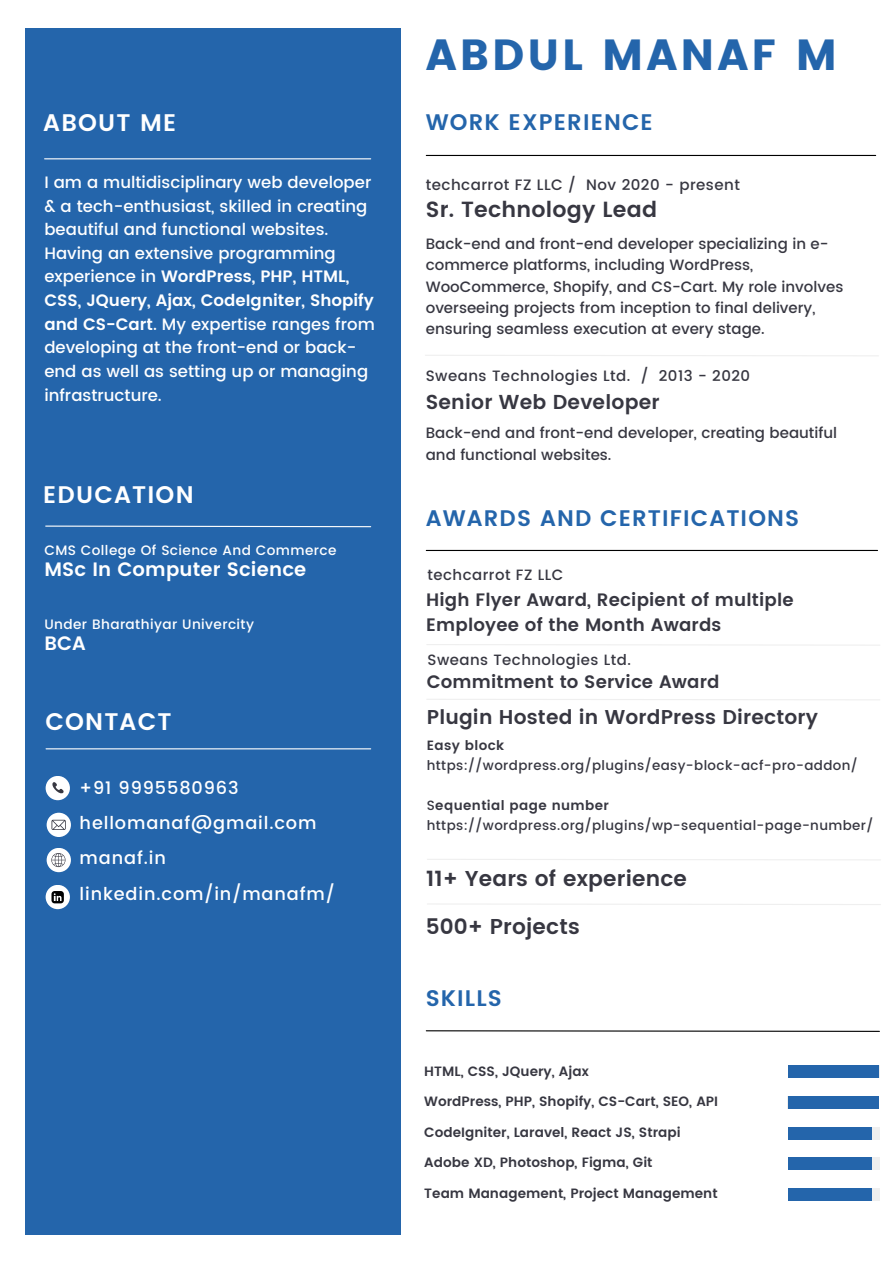
<style>
.page{position:relative;width:894px;height:1264px;background:#fff}
.page>*{position:absolute;margin:0;border:0;box-sizing:border-box;transform-origin:0 0}
.t1{font:43.5px "Poppins";letter-spacing:.07em;color:#2465ab}
.t2{font:600 24px "Poppins";letter-spacing:.05em;color:#fff}
.t3{font:600 22.5px "Poppins";letter-spacing:.05em;color:#2465ab}
.t4{font:600 21.9px "Poppins";letter-spacing:.01em;color:#373741}
.t5{font:600 21.45px "Poppins";letter-spacing:.01em;color:#373741}
.t6{font:600 20.1px "Poppins";letter-spacing:.01em;color:#373741}
.t7{font:600 19.95px "Poppins";letter-spacing:.01em;color:#373741}
.t8{font:600 19.35px "Poppins";letter-spacing:.01em;color:#fff}
.t9{font:600 18px/24.8px "Poppins";letter-spacing:.01em;color:#373741}
.t10{font:500 17.7px "Poppins";letter-spacing:.05em;color:#fff}
.t11{font:500 16.5px/23.7px "Poppins";color:#fff}
.t12{font:500 15px/21.3px "Poppins";color:#373741}
.t13{font:500 15px "Poppins";letter-spacing:.03em;color:#373741}
.t14{font:500 14.85px "Poppins";letter-spacing:.03em;color:#373741}
.t15{font:500 13.65px "Poppins";letter-spacing:.03em;color:#fff}
.t16{font:600 13.5px "Poppins";color:#373741}
.t17{font:500 13.35px "Poppins";letter-spacing:.03em;color:#373741}
.t18{font:600 13.35px "Poppins";letter-spacing:.03em;color:#373741}
.s1{font-weight:600}
.s2{font-weight:500}
</style>
<div class="page">
<div style="left:26px;top:28px;width:375px;height:1207px;background:#2465ab"></div>
<hr style="left:46px;top:748px;width:324px;height:1px;background:#fff">
<svg style="left:45px;top:525px;width:327px;height:3px"></svg>
<hr style="left:45px;top:158px;width:325px;height:1px;background:#fff">
<svg style="left:425px;top:1030px;width:455px;height:2px"></svg>
<div style="left:46px;top:776px;width:24px;height:24px;background:#fff;border-radius:50%"></div>
<svg style="left:52px;top:782px;width:12px;height:12px"></svg>
<div style="left:47px;top:812px;width:24px;height:25px;background:#fff;border-radius:50%"></div>
<div style="left:47px;top:847px;width:24px;height:25px;background:#fff;border-radius:50%"></div>
<svg style="left:51px;top:819px;width:15px;height:10px"></svg>
<svg style="left:51px;top:853px;width:15px;height:14px"></svg>
<hr style="left:426px;top:155px;width:449px;height:1px;background:#000">
<div style="left:46px;top:884px;width:24px;height:25px;background:#fff;border-radius:50%"></div>
<svg style="left:51px;top:891px;width:13px;height:12px"></svg>
<hr style="left:426px;top:550px;width:451px;height:1px;background:#000">
<div style="left:787px;top:1065px;width:92px;height:12px;background:#2465ab"></div>
<svg style="left:877px;top:1096px;width:1px;height:12px"></svg>
<div style="left:787px;top:1095px;width:90px;height:13px;background:#2465ab"></div>
<div style="left:788px;top:1127px;width:91px;height:12px;background:#efefef"></div>
<div style="left:788px;top:1127px;width:83px;height:12px;background:#2465ab"></div>
<div style="left:787px;top:1157px;width:92px;height:12px;background:#efefef"></div>
<div style="left:788px;top:1157px;width:83px;height:12px;background:#2465ab"></div>
<div style="left:787px;top:1187px;width:92px;height:13px;background:#efefef"></div>
<div style="left:788px;top:1187px;width:83px;height:13px;background:#2465ab"></div>
<svg style="left:487px;top:904px;width:394px;height:1px"></svg>
<svg style="left:427px;top:859px;width:453px;height:1px"></svg>
<svg style="left:427px;top:699px;width:453px;height:1px"></svg>
<svg style="left:427px;top:644px;width:453px;height:2px"></svg>
<svg style="left:425px;top:355px;width:453px;height:1px"></svg>
<p class="t2" style="left:43px;top:108px;width:134px">ABOUT ME</p>
<h2 class="t11" style="left:44px;top:170px;width:332px">I am a multidisciplinary web developer &amp; a tech-enthusiast, skilled in creating beautiful and functional websites.<br>Having an extensive programming experience in <span class="s1">WordPress, PHP, HTML, CSS, JQuery, Ajax, CodeIgniter, Shopify and CS-Cart</span>. My expertise ranges from developing at the front-end or back&shy;end as well as setting up or managing infrastructure.</h2>
<h5 class="t2" style="left:43px;top:480px;width:152px">EDUCATION</h5>
<h2 class="t15" style="left:44px;top:542px;width:293px">CMS College Of Science And Commerce</h2>
<h4 class="t8" style="left:44px;top:557px;width:263px">MSc In Computer Science</h4>
<p class="t15" style="left:44px;top:616px;width:211px">Under Bharathiyar Univercity</p>
<p class="t8" style="left:44px;top:631px;width:43px">BCA</p>
<p class="t2" style="left:45px;top:708px;width:127px">CONTACT</p>
<p class="t10" style="left:80px;top:777px;width:160px">+91 9995580963</p>
<p class="t10" style="left:80px;top:812px;width:238px">hellomanaf@gmail.com</p>
<h3 class="t10" style="left:80px;top:847px;width:88px">manaf.in</h3>
<p class="t10" style="left:80px;top:883px;width:257px">linkedin.com/in/manafm/</p>
<p class="t1" style="left:425px;top:29px;width:412px">ABDUL MANAF M</p>
<p class="t3" style="left:425px;top:109px;width:228px">WORK EXPERIENCE</p>
<h6 class="t13" style="left:425px;top:176px;width:315px">techcarrot FZ LLC / Nov 2020 - present</h6>
<p class="t4" style="left:425px;top:197px;width:233px">Sr. Technology Lead</p>
<p class="t12" style="left:425px;top:233px;width:419px">Back-end and front-end developer specializing in e&shy;commerce platforms, including WordPress, WooCommerce, Shopify, and CS-Cart. My role involves overseeing projects from inception to final delivery, ensuring seamless execution at every stage.</p>
<h6 class="t13" style="left:425px;top:367px;width:326px">Sweans Technologies Ltd. / 2013 - 2020</h6>
<h6 class="t6" style="left:425px;top:390px;width:235px">Senior Web Developer</h6>
<h6 class="t12" style="left:425px;top:422px;width:413px">Back-end and front-end developer, creating beautiful and functional websites.</h6>
<p class="t3" style="left:425px;top:504px;width:375px">AWARDS AND CERTIFICATIONS</p>
<p class="t14" style="left:427px;top:566px;width:137px">techcarrot FZ LLC</p>
<h5 class="t9" style="left:426px;top:587px;width:369px">High Flyer Award, Recipient of multiple<br>Employee of the Month Awards</h5>
<p class="t14" style="left:427px;top:651px;width:205px">Sweans Technologies Ltd.</p>
<h2 class="t7" style="left:426px;top:705px;width:392px">Plugin Hosted in WordPress Directory</h2>
<p class="t18" style="left:426px;top:737px;width:79px">Easy block</p>
<p class="t17" style="left:426px;top:757px;width:432px">https://wordpress.org/plugins/easy-block-acf-pro-addon/</p>
<h6 class="t18" style="left:426px;top:798px;width:183px"><span class="s2">S</span>equential page number</h6>
<p class="t17" style="left:426px;top:818px;width:448px">https://wordpress.org/plugins/wp-sequential-page-number/</p>
<p class="t5" style="left:426px;top:866px;width:262px">11+ Years of experience</p>
<h6 class="t5" style="left:425px;top:914px;width:155px">500+ Projects</h6>
<h5 class="t9" style="left:426px;top:669px;width:294px">Commitment to Service Award</h5>
<h1 class="t3" style="left:425px;top:985px;width:78px">SKILLS</h1>
<h2 class="t16" style="left:424px;top:1063px;width:166px">HTML, CSS, JQuery, Ajax</h2>
<p class="t16" style="left:424px;top:1093px;width:295px">WordPress, PHP, Shopify, CS-Cart, SEO, API</p>
<h6 class="t16" style="left:424px;top:1124px;width:258px">CodeIgniter, Laravel, React JS, Strapi</h6>
<h2 class="t16" style="left:424px;top:1154px;width:230px">Adobe XD, Photoshop, Figma, Git</h2>
<p class="t16" style="left:424px;top:1185px;width:295px">Team Management, Project Management</p>
</div>
